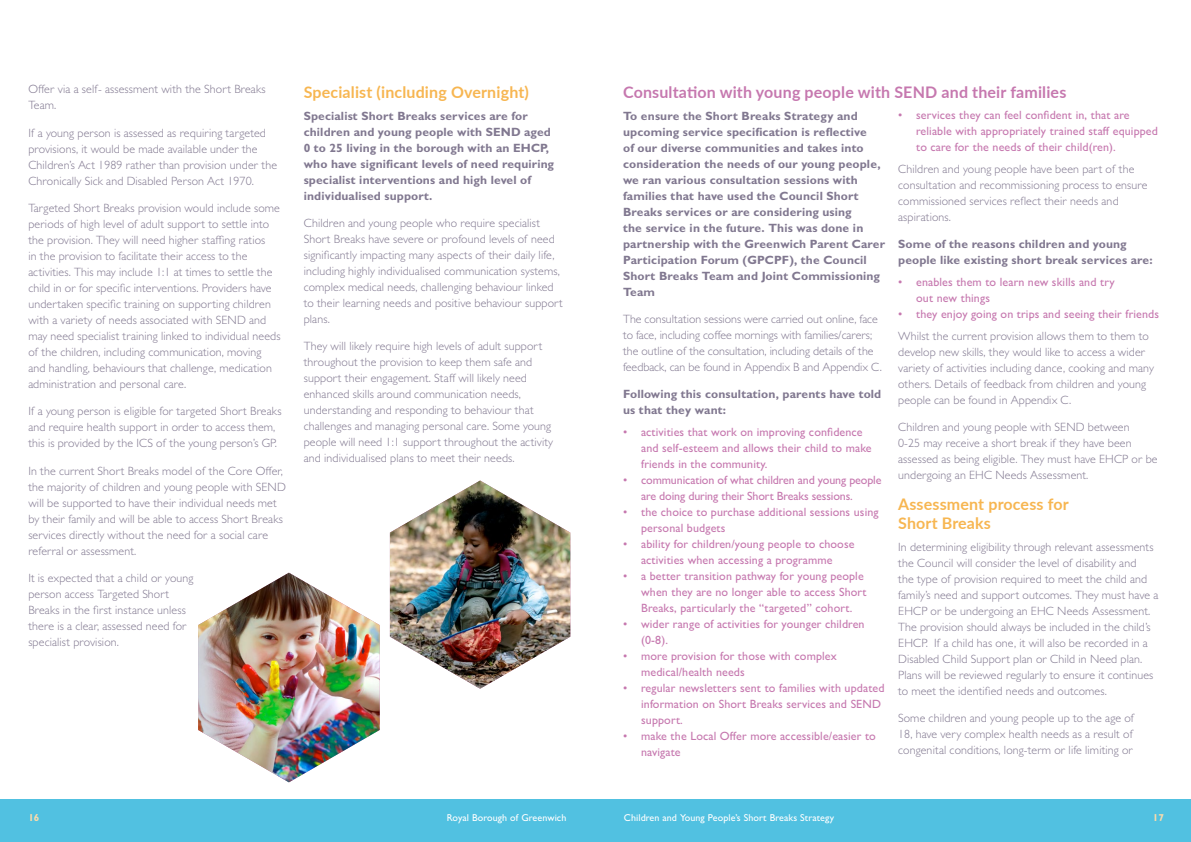
<style>
.page{position:relative;width:1191px;height:842px;background:#fff}
.page>*{position:absolute;margin:0;border:0;box-sizing:border-box;transform-origin:0 0}
.t1{font:700 16px/19.2px "Lato";letter-spacing:.01em;color:#f7b651}
.t2{font:700 16px "Lato";letter-spacing:.01em;color:#c678af}
.t3{font:300 12px/16px "Gill Sans MT Std";letter-spacing:.01em;color:#817890}
.t4{font:500 12px/16px "Gill Sans MT Std";letter-spacing:.01em;color:#c678af}
.t5{font:700 12px/16px "Gill Sans MT Std";letter-spacing:.01em;color:#817890}
.t6{font:500 12px/16px "Gill Sans MT Std";letter-spacing:-.01em;color:#c678af}
.t7{font:500 10px "Gill Sans MT Std";letter-spacing:.01em;color:#fff}
.t8{font:700 10px "Gill Sans MT Std";color:#fbdbab}
</style>
<div class="page">
<div style="left:0;top:799px;width:1191px;height:43px;background:#51c1e1"></div>
<img style="left:390px;top:480px;width:180px;height:209px">
<img style="left:198px;top:573px;width:182px;height:209px">
<p class="t3" style="left:28px;top:81px;width:239px">Offer via a self- assessment with the Short Breaks<br>Team.</p>
<p class="t3" style="left:28px;top:124px;width:250px">If a young person is assessed as requiring targeted provisions, it would be made available under the Children’s Act 1989 rather than provision under the Chronically Sick and Disabled Person Act 1970.</p>
<p class="t3" style="left:28px;top:200px;width:254px">Targeted Short Breaks provision would include some periods of high level of adult support to settle into the provision. They will need higher staffing ratios<br>in the provision to facilitate their access to the activities. This may include 1:1 at times to settle the child in or for specific interventions. Providers have undertaken specific training on supporting children with a variety of needs associated with SEND and may need specialist training linked to individual needs of the children, including communication, moving and handling, behaviours that challenge, medication administration and personal care.</p>
<p class="t3" style="left:28px;top:403px;width:255px">If a young person is eligible for targeted Short Breaks and require health support in order to access them, this is provided by the ICS of the young person’s GP.</p>
<p class="t3" style="left:28px;top:462px;width:259px">In the current Short Breaks model of the Core Offer, the majority of children and young people with SEND will be supported to have their individual needs met by their family and will be able to access Short Breaks services directly without the need for a social care referral or assessment.</p>
<p class="t3" style="left:28px;top:570px;width:167px">It is expected that a child or young person access Targeted Short<br>Breaks in the first instance unless there is a clear, assessed need for specialist provision.</p>
<h1 class="t1" style="left:304px;top:82px;width:227px">Specialist (including Overnight)</h1>
<p class="t5" style="left:304px;top:107px;width:252px">Specialist Short Breaks services are for children and young people with SEND aged 0 to 25 living in the borough with an EHCP, who have significant levels of need requiring specialist interventions and high level of individualised support.</p>
<p class="t3" style="left:304px;top:215px;width:261px">Children and young people who require specialist Short Breaks have severe or profound levels of need significantly impacting many aspects of their daily life, including highly individualised communication systems, complex medical needs, challenging behaviour linked to their learning needs and positive behaviour support plans.</p>
<p class="t3" style="left:304px;top:338px;width:251px">They will likely require high levels of adult support throughout the provision to keep them safe and support their engagement. Staff will likely need enhanced skills around communication needs, understanding and responding to behaviour that challenges and managing personal care. Some young people will need 1:1 support throughout the activity and individualised plans to meet their needs.</p>
<h1 class="t2" style="left:623px;top:80px;width:445px">Consultation with young people with SEND and their families</h1>
<p class="t5" style="left:623px;top:107px;width:263px">To ensure the Short Breaks Strategy and upcoming service specification is reflective<br>of our diverse communities and takes into consideration the needs of our young people, we ran various consultation sessions with families that have used the Council Short Breaks services or are considering using<br>the service in the future. This was done in partnership with the Greenwich Parent Carer Participation Forum (GPCPF), the Council Short Breaks Team and Joint Commissioning Team</p>
<p class="t3" style="left:623px;top:311px;width:260px">The consultation sessions were carried out online, face to face, including coffee mornings with families/carers; the outline of the consultation, including details of the feedback, can be found in Appendix B and Appendix C.</p>
<p class="t5" style="left:623px;top:386px;width:260px">Following this consultation, parents have told us that they want:</p>
<p class="t4" style="left:641px;top:424px;width:232px;text-indent:-18px">• activities that work on improving confidence and self-esteem and allows their child to make friends in the community.</p>
<p class="t6" style="left:641px;top:472px;width:242px;text-indent:-18px">• communication of what children and young people are doing during their Short Breaks sessions.</p>
<p class="t4" style="left:641px;top:504px;width:239px;text-indent:-18px">• the choice to purchase additional sessions using personal budgets</p>
<p class="t4" style="left:623px;top:536px;width:233px;text-align:center">• ability for children/young people to choose activities when accessing a programme</p>
<p class="t4" style="left:641px;top:568px;width:227px;text-indent:-18px">• a better transition pathway for young people when they are no longer able to access Short<br>Breaks, particularly the “targeted” cohort.</p>
<p class="t4" style="left:641px;top:616px;width:225px;text-indent:-18px">• wider range of activities for younger children (0-8).</p>
<p class="t4" style="left:641px;top:648px;width:197px;text-indent:-18px">• more provision for those with complex medical/health needs</p>
<p class="t4" style="left:641px;top:680px;width:245px;text-indent:-18px">• regular newsletters sent to families with updated information on Short Breaks services and SEND support.</p>
<p class="t4" style="left:641px;top:728px;width:236px;text-indent:-18px">• make the Local Offer more accessible/easier to navigate</p>
<p class="t4" style="left:916px;top:107px;width:243px;text-indent:-18px">• services they can feel confident in, that are reliable with appropriately trained staff equipped to care for the needs of their child(ren).</p>
<p class="t3" style="left:898px;top:161px;width:251px">Children and young people have been part of the consultation and recommissioning process to ensure commissioned services reflect their needs and aspirations.</p>
<p class="t5" style="left:898px;top:236px;width:256px">Some of the reasons children and young people like existing short break services are:</p>
<p class="t4" style="left:916px;top:274px;width:200px;text-indent:-18px">• enables them to learn new skills and try out new things</p>
<p class="t4" style="left:898px;top:306px;width:262px">• they enjoy going on trips and seeing their friends</p>
<p class="t3" style="left:898px;top:328px;width:257px">Whilst the current provision allows them to them to develop new skills, they would like to access a wider variety of activities including dance, cooking and many others. Details of feedback from children and young people can be found in Appendix C.</p>
<p class="t3" style="left:898px;top:419px;width:261px">Children and young people with SEND between<br>0-25 may receive a short break if they have been assessed as being eligible. They must have EHCP or be undergoing an EHC Needs Assessment.</p>
<h1 class="t1" style="left:898px;top:494px;width:172px">Assessment process for<br>Short Breaks</h1>
<p class="t3" style="left:898px;top:538px;width:262px">In determining eligibility through relevant assessments the Council will consider the level of disability and<br>the type of provision required to meet the child and family’s need and support outcomes. They must have a EHCP or be undergoing an EHC Needs Assessment.<br>The provision should always be included in the child’s EHCP. If a child has one, it will also be recorded in a Disabled Child Support plan or Child in Need plan.<br>Plans will be reviewed regularly to ensure it continues to meet the identified needs and outcomes.</p>
<p class="t3" style="left:898px;top:710px;width:238px;text-align:justify">Some children and young people up to the age of 18, have very complex health needs as a result of congenital conditions, long-term or life limiting or</p>
<p class="t8" style="left:28px;top:812px;width:13px">16</p>
<p class="t7" style="left:447px;top:812px;width:121px">Royal Borough of Greenwich</p>
<p class="t7" style="left:624px;top:812px;width:212px">Children and Young People’s Short Breaks Strategy</p>
<p class="t8" style="left:1152px;top:812px;width:13px">17</p>
</div>
